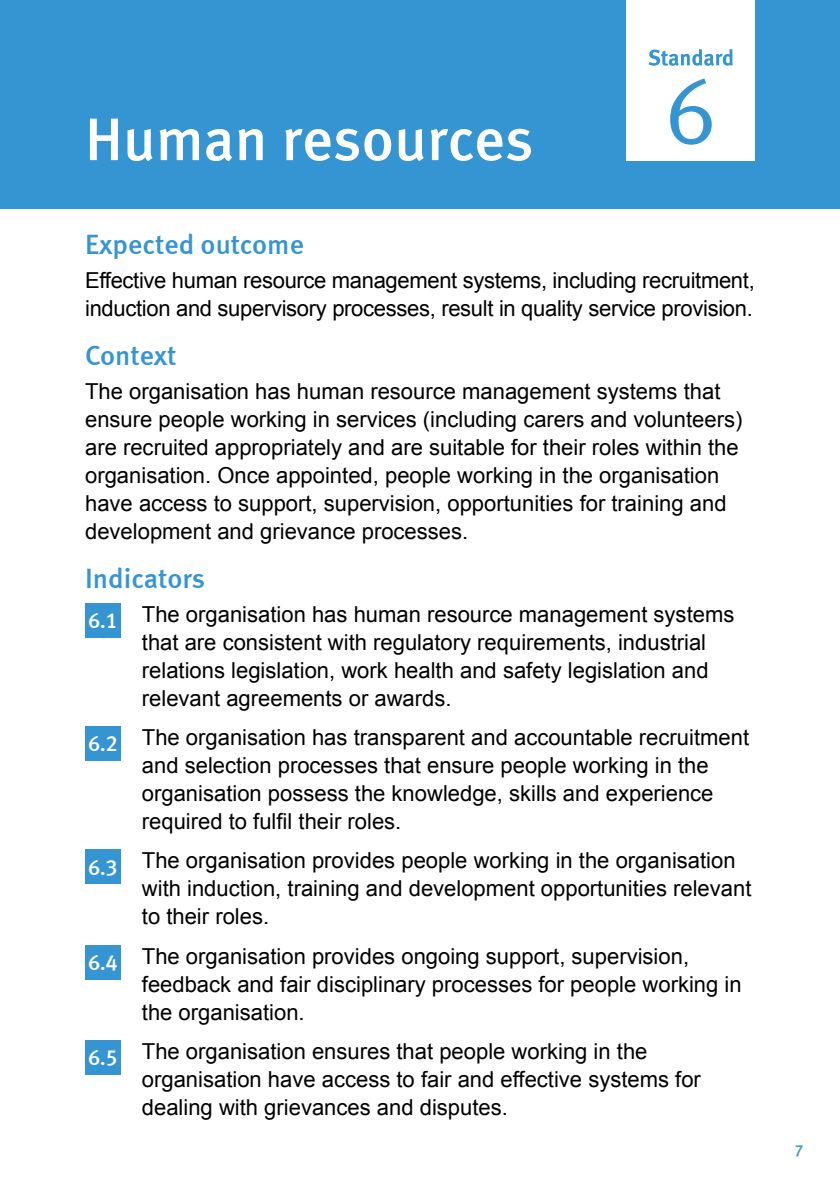
<style>
.page{position:relative;width:840px;height:1191px;background:#fff}
.page>*{position:absolute;margin:0;border:0;box-sizing:border-box;transform-origin:0 0}
.t1{font:60px "Meta Medium LF";letter-spacing:.005em;color:#fff}
.t2{font:28px "Meta Medium LF";color:#3595d2}
.t3{font:22px/28px "Arial";color:#000}
.t4{font:16px "Meta Medium LF";color:#3595d2}
.s1{font-family:"Meta Medium LF";color:#fff}
</style>
<div class="page">
<div style="left:0;top:0;width:839px;height:208px;background:#3595d2"></div>
<div style="left:85px;top:603px;width:36px;height:34px;background:#3595d2"></div>
<div style="left:85px;top:726px;width:36px;height:35px;background:#3595d2"></div>
<div style="left:85px;top:849px;width:36px;height:35px;background:#3595d2"></div>
<div style="left:85px;top:945px;width:36px;height:34px;background:#3595d2"></div>
<div style="left:85px;top:1040px;width:36px;height:35px;background:#3595d2"></div>
<div style="left:626px;top:0;width:128px;height:160px;background:#fff"></div>
<svg style="left:648px;top:49px;width:84px;height:17px"></svg>
<svg style="left:670px;top:78px;width:41px;height:67px"></svg>
<h1 class="t1" style="left:85px;top:105px;width:449px">Human resources</h1>
<p class="t2" style="left:85px;top:228px;width:220px">Expected outcome</p>
<p class="t3" style="left:85px;top:266px;width:670px">Effective human resource management systems, including recruitment, induction and supervisory processes, result in quality service provision.</p>
<p class="t2" style="left:85px;top:339px;width:93px">Context</p>
<p class="t3" style="left:85px;top:377px;width:658px">The organisation has human resource management systems that ensure people working in services (including carers and volunteers) are recruited appropriately and are suitable for their roles within the organisation. Once appointed, people working in the organisation have access to support, supervision, opportunities for training and development and grievance processes.</p>
<p class="t2" style="left:85px;top:562px;width:121px">Indicators</p>
<p class="t3" style="left:142px;top:600px;width:593px;text-indent:-54px"><span class="s1">6.1</span> The organisation has human resource management systems that are consistent with regulatory requirements, industrial relations legislation, work health and safety legislation and relevant agreements or awards.</p>
<p class="t3" style="left:142px;top:723px;width:608px;text-indent:-54px"><span class="s1">6.2</span> The organisation has transparent and accountable recruitment and selection processes that ensure people working in the organisation possess the knowledge, skills and experience required to fulfil their roles.</p>
<p class="t3" style="left:142px;top:847px;width:610px;text-indent:-54px"><span class="s1">6.3</span> The organisation provides people working in the organisation with induction, training and development opportunities relevant to their roles.</p>
<p class="t3" style="left:142px;top:942px;width:601px;text-indent:-54px"><span class="s1">6.4</span> The organisation provides ongoing support, supervision, feedback and fair disciplinary processes for people working in the organisation.</p>
<p class="t3" style="left:142px;top:1037px;width:560px;text-indent:-54px"><span class="s1">6.5</span> The organisation ensures that people working in the organisation have access to fair and effective systems for dealing with grievances and disputes.</p>
<p class="t4" style="left:793px;top:1141px;width:10px">7</p>
</div>
